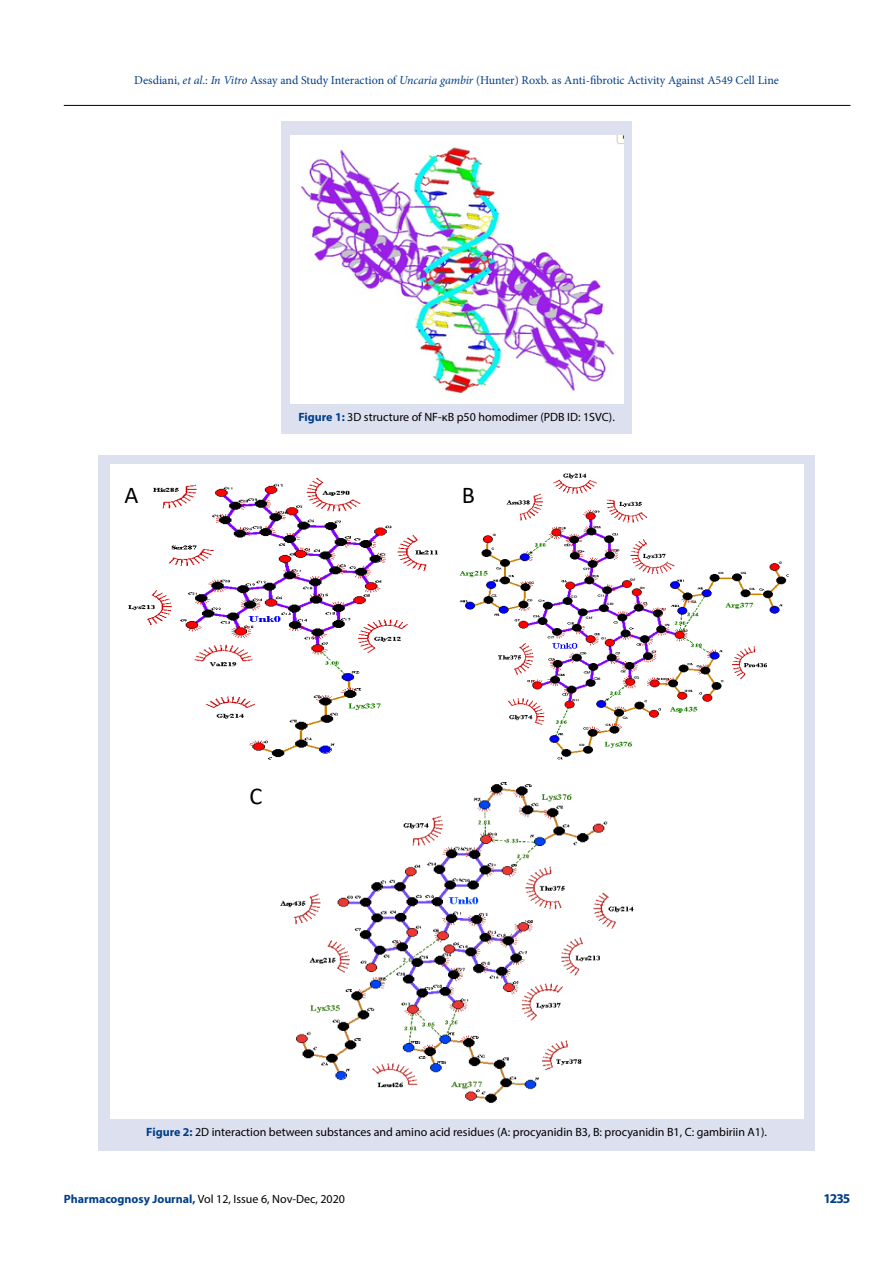
<style>
.page{position:relative;width:893px;height:1263px;background:#fff}
.page>*{position:absolute;margin:0;border:0;box-sizing:border-box;transform-origin:0 0}
.t1{font:24.15px "Calibri";color:#000}
.t2{font:700 13.5px "Myriad Pro";color:#003e88}
.t3{font:12px "Myriad Pro";color:#000}
.t4{font:12px "Minion Pro";color:#003e88}
.s1{font-style:italic}
.s2{font-weight:700;color:#003e88}
</style>
<div class="page">
<hr style="left:64px;top:105px;width:786px;height:1px;background:#000">
<div style="left:281px;top:121px;width:350px;height:313px;background:#dde0ef"></div>
<img style="left:290px;top:135px;width:333px;height:268px">
<div style="left:98px;top:455px;width:716px;height:696px;background:#dde0ef"></div>
<div style="left:110px;top:464px;width:693px;height:654px;background:#fff"></div>
<img style="left:128px;top:478px;width:310px;height:282px">
<img style="left:459px;top:473px;width:330px;height:287px">
<img style="left:280px;top:783px;width:354px;height:320px">
<p class="t4" style="left:134px;top:72px;width:646px">Desdiani, <span class="s1">et al</span>.: <span class="s1">In Vitro</span> Assay and Study Interaction of <span class="s1">Uncaria gambir</span> (Hunter) Roxb. as Anti-fibrotic Activity Against A549 Cell Line</p>
<p class="t3" style="left:298px;top:409px;width:318px"><span class="s2">Figure 1:</span> 3D structure of NF-κB p50 homodimer (PDB ID: 1SVC).</p>
<h1 class="t1" style="left:125px;top:478px;width:15px">A</h1>
<h1 class="t1" style="left:462px;top:478px;width:15px">B</h1>
<h1 class="t1" style="left:250px;top:779px;width:14px">C</h1>
<p class="t3" style="left:146px;top:1124px;width:622px"><span class="s2">Figure 2:</span> 2D interaction between substances and amino acid residues (A: procyanidin B3, B: procyanidin B1, C: gambiriin A1).</p>
<p class="t3" style="left:64px;top:1191px;width:283px"><span class="s2">Pharmacognosy Journal,</span> Vol 12, Issue 6, Nov-Dec, 2020</p>
<p class="t2" style="left:823px;top:1189px;width:29px">1235</p>
</div>
